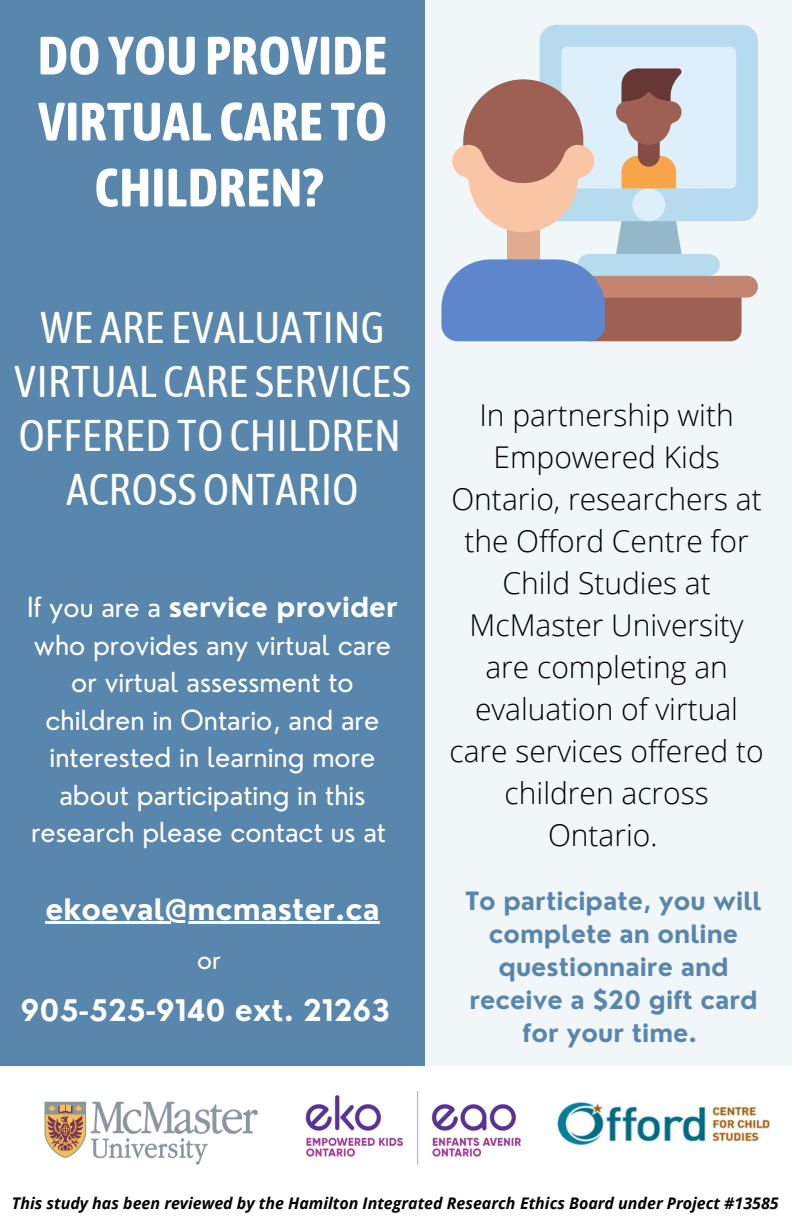
<style>
.page{position:relative;width:792px;height:1224px;background:#fff}
.page>*{position:absolute;margin:0;border:0;box-sizing:border-box;transform-origin:0 0}
.t1{font:700 53.8px/66px "Asap Condensed";color:#fff;text-align:center}
.t2{font:44.2px/54px "Asap Condensed";color:#fff;text-align:center}
.t3{font:300 30px/42px "Open Sans";color:#000;text-align:center}
.t4{font:700 29px "Nourd";color:#fff}
.t5{font:27px/37.4px "Nourd";color:#fff;text-align:center}
.t6{font:25px "Nourd";color:#fff}
.t7{font:700 24.6px/33px "Nourd";color:#5986ad;text-align:center}
.t8{font:italic 700 16px "Open Sans";color:#000}
.s1{font-weight:700}
</style>
<div class="page">
<div style="left:38px;top:0;width:754px;height:1066px;background:#f1f6f8"></div>
<div style="left:0;top:0;width:425px;height:1066px;background:#5986ad"></div>
<img style="left:44px;top:1092px;width:726px;height:73px">
<div style="left:540px;top:25px;width:218px;height:22px;background:#b6dbef"></div>
<svg style="left:441px;top:47px;width:317px;height:294px"></svg>
<hr style="left:45px;top:921px;width:335px;height:3px;background:#fff">
<p class="t1" style="left:37px;top:22px;width:352px">DOYOUPROVIDE<br>VIRTUAL CARE TO<br>CHILDREN?</p>
<p class="t2" style="left:14px;top:300px;width:399px">WE ARE EVALUATING<br>VIRTUAL CARE SERVICES<br>OFFEREDTOCHILDREN<br>ACROSSONTARIO</p>
<p class="t5" style="left:27px;top:588px;width:372px">If you are a <span class="s1">service provider </span>who provides any virtual care or virtual assessment to children in Ontario, and are interested in learning more about participating in this research please contact us at</p>
<p class="t4" style="left:45px;top:891px;width:336px">ekoeval@mcmaster.ca</p>
<p class="t6" style="left:197px;top:944px;width:25px">or</p>
<p class="t4" style="left:21px;top:992px;width:371px">905-525-9140 ext. 21263</p>
<p class="t3" style="left:449px;top:394px;width:316px">In partnership with<br>Empowered Kids<br>Ontario, researchers at the Offord Centre for<br>Child Studies at<br>McMaster University are completing an evaluation of virtual care services offered to children across<br>Ontario.</p>
<p class="t7" style="left:465px;top:885px;width:298px">To participate, you will complete an online questionnaire and receive a $20 gift card for your time.</p>
<p class="t8" style="left:12px;top:1192px;width:768px">This study has been reviewed by the Hamilton Integrated Research Ethics Board under Project #13585</p>
</div>
